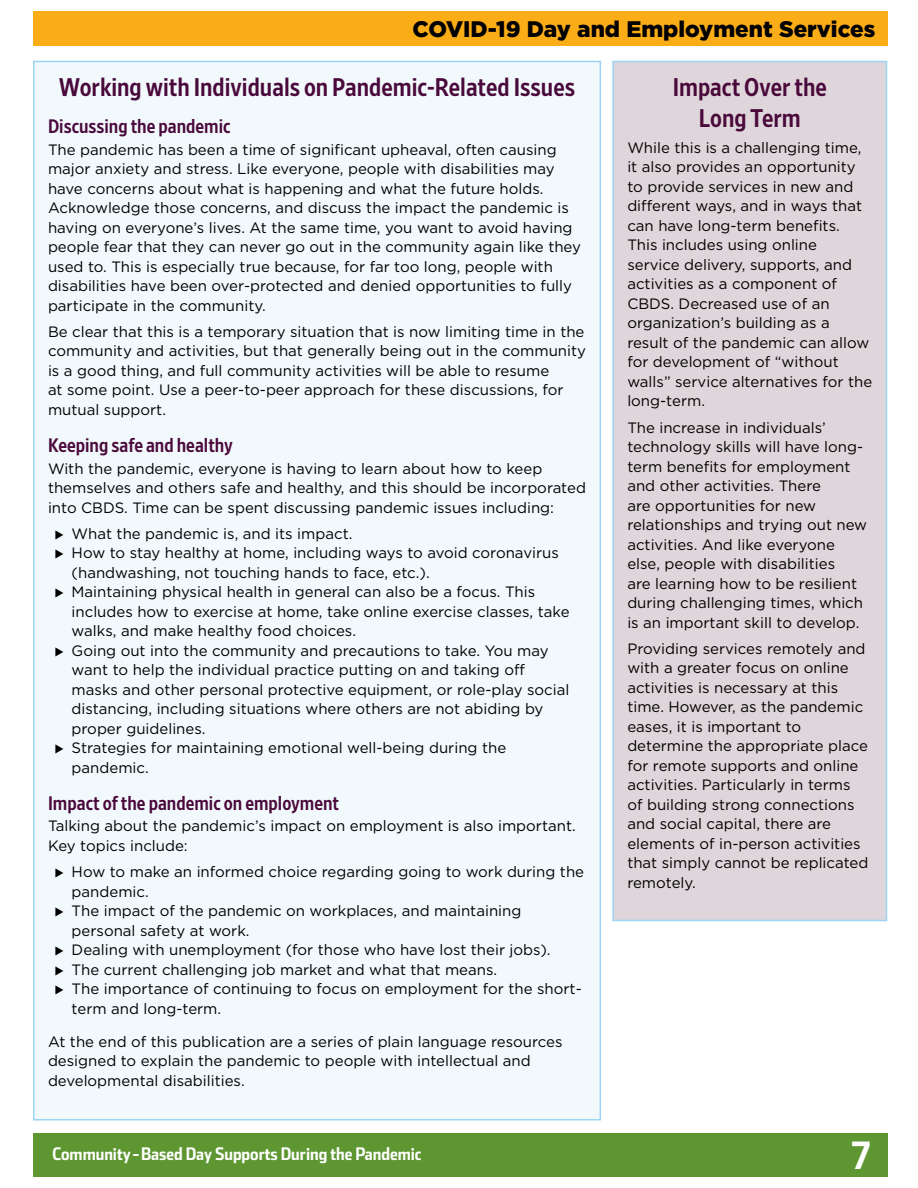
<style>
.page{position:relative;width:918px;height:1188px;background:#fff}
.page>*{position:absolute;margin:0;border:0;box-sizing:border-box;transform-origin:0 0}
.t1{font:37.5px "Stainless Cond Bold Tab";color:#fff}
.t2{font:25.5px/30.6px "Retina Narrow Med";color:#4a093b;text-align:center}
.t3{font:900 22.5px "Gotham HTF";color:#000}
.t4{font:19.5px "Retina Narrow Med";color:#4a093b}
.t5{font:17.25px "Stainless Cond Bold Tab";color:#fff}
.t6{font:15px/19.5px "Gotham HTF";color:#000}
</style>
<div class="page">
<div style="left:33px;top:1133px;width:854px;height:43px;background:#5e9732"></div>
<div style="left:33px;top:11px;width:854px;height:35px;background:#fbad18"></div>
<div style="left:613px;top:62px;width:273px;height:858px;background:#dfd6db"></div>
<div style="left:34px;top:62px;width:566px;height:1058px;background:#f2f9fd"></div>
<div style="left:612px;top:61px;width:275px;height:860px;border:2px solid #9bd4f4"></div>
<h3 class="t3" style="left:412px;top:16px;width:464px">COVID-19 Day and Employment Services</h3>
<h2 class="t2" style="left:59px;top:71px;width:518px">Working with Individuals on Pandemic-Related Issues</h2>
<h3 class="t4" style="left:48px;top:114px;width:184px">Discussing the pandemic</h3>
<p class="t6" style="left:48px;top:139px;width:535px">The pandemic has been a time of significant upheaval, often causing major anxiety and stress. Like everyone, people with disabilities may have concerns about what is happening and what the future holds.<br>Acknowledge those concerns, and discuss the impact the pandemic is having on everyone’s lives. At the same time, you want to avoid having people fear that they can never go out in the community again like they used to. This is especially true because, for far too long, people with disabilities have been over-protected and denied opportunities to fully participate in the community.</p>
<p class="t6" style="left:48px;top:322px;width:540px">Be clear that this is a temporary situation that is now limiting time in the community and activities, but that generally being out in the community is a good thing, and full community activities will be able to resume<br>at some point. Use a peer-to-peer approach for these discussions, for mutual support.</p>
<h3 class="t4" style="left:48px;top:433px;width:187px">Keeping safe and healthy</h3>
<p class="t6" style="left:48px;top:458px;width:539px">With the pandemic, everyone is having to learn about how to keep themselves and others safe and healthy, and this should be incorporated into CBDS. Time can be spent discussing pandemic issues including:</p>
<p class="t6" style="left:72px;top:523px;width:282px">What the pandemic is, and its impact.</p>
<p class="t6" style="left:72px;top:543px;width:489px">How to stay healthy at home, including ways to avoid coronavirus (handwashing, not touching hands to face, etc.).</p>
<p class="t6" style="left:72px;top:582px;width:499px">Maintaining physical health in general can also be a focus. This includes how to exercise at home, take online exercise classes, take walks, and make healthy food choices.</p>
<p class="t6" style="left:72px;top:640px;width:499px">Going out into the community and precautions to take. You may want to help the individual practice putting on and taking off masks and other personal protective equipment, or role-play social distancing, including situations where others are not abiding by proper guidelines.</p>
<p class="t6" style="left:72px;top:738px;width:436px">Strategies for maintaining emotional well-being during the pandemic.</p>
<h3 class="t4" style="left:48px;top:790px;width:293px">Impact of the pandemic on employment</h3>
<p class="t6" style="left:48px;top:816px;width:529px">Talking about the pandemic’s impact on employment is also important.<br>Key topics include:</p>
<p class="t6" style="left:72px;top:862px;width:514px">How to make an informed choice regarding going to work during the pandemic.</p>
<p class="t6" style="left:72px;top:901px;width:451px">The impact of the pandemic on workplaces, and maintaining personal safety at work.</p>
<p class="t6" style="left:72px;top:940px;width:480px">Dealing with unemployment (for those who have lost their jobs).</p>
<p class="t6" style="left:72px;top:959px;width:427px">The current challenging job market and what that means.</p>
<p class="t6" style="left:72px;top:979px;width:512px">The importance of continuing to focus on employment for the short&shy;term and long-term.</p>
<p class="t6" style="left:48px;top:1031px;width:516px">At the end of this publication are a series of plain language resources designed to explain the pandemic to people with intellectual and developmental disabilities.</p>
<h2 class="t2" style="left:673px;top:71px;width:156px">Impact Over the<br>Long Term</h2>
<p class="t6" style="left:627px;top:138px;width:246px">While this is a challenging time, it also provides an opportunity to provide services in new and different ways, and in ways that can have long-term benefits.<br>This includes using online service delivery, supports, and activities as a component of<br>CBDS. Decreased use of an organization’s building as a result of the pandemic can allow for development of “without walls” service alternatives for the long-term.</p>
<p class="t6" style="left:627px;top:417px;width:241px">The increase in individuals’ technology skills will have long&shy;term benefits for employment and other activities. There<br>are opportunities for new relationships and trying out new activities. And like everyone else, people with disabilities<br>are learning how to be resilient during challenging times, which is an important skill to develop.</p>
<p class="t6" style="left:627px;top:639px;width:243px">Providing services remotely and with a greater focus on online activities is necessary at this time. However, as the pandemic eases, it is important to determine the appropriate place for remote supports and online activities. Particularly in terms of building strong connections and social capital, there are elements of in-person activities that simply cannot be replicated remotely.</p>
<p class="t5" style="left:53px;top:1143px;width:371px">Community-Based Day Supports During the Pandemic</p>
<h1 class="t1" style="left:850px;top:1133px;width:24px">7</h1>
</div>
